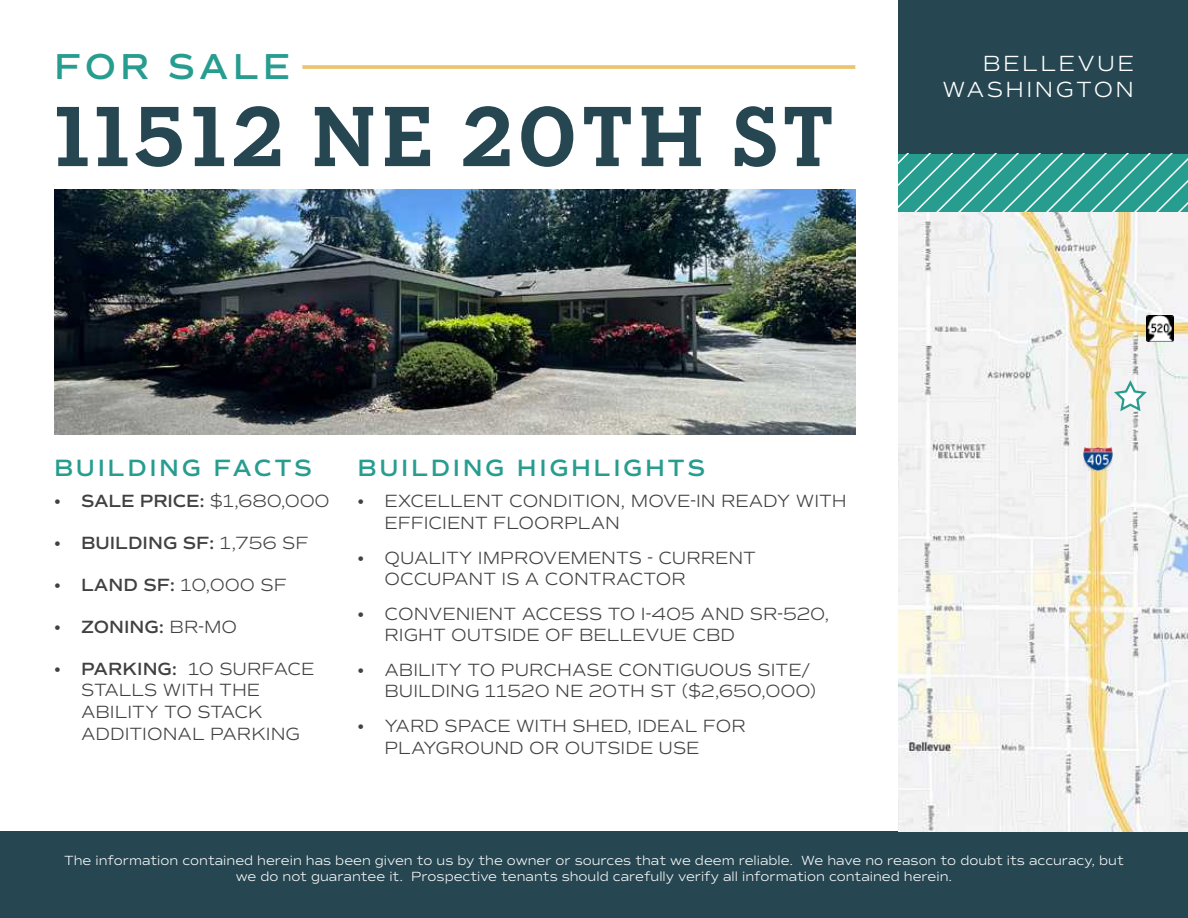
<style>
.page{position:relative;width:1188px;height:918px;background:#fff}
.page>*{position:absolute;margin:0;border:0;box-sizing:border-box;transform-origin:0 0}
.t1{font:700 87px "Neutraface Slab Text";letter-spacing:.05em;color:#264651}
.t2{font:600 36.6px "Commuters Sans";letter-spacing:.11em;color:#279d8f}
.t3{font:600 24px "Commuters Sans";letter-spacing:.11em;color:#279d8f}
.t4{font:300 22.35px/26.8px "Commuters Sans";letter-spacing:.11em;color:#fff;text-align:right}
.t5{font:300 18px/21.6px "Commuters Sans";color:#414042}
.t6{font:600 18px "Commuters Sans";color:#414042}
.t7{font:300 13.5px/16.2px "Commuters Sans";color:#fff;text-align:center}
.s1{font-family:"Azo Sans";font-weight:700}
.s2{font-weight:300}
.s3{font-weight:600}
</style>
<div class="page">
<div style="left:899px;top:0;width:289px;height:212px;background:#264651"></div>
<svg style="left:899px;top:154px;width:289px;height:58px;background:#3ca69a"></svg>
<svg style="left:302px;top:65px;width:553px;height:4px;background:#eac87a"></svg>
<div style="left:0;top:832px;width:1188px;height:86px;background:#264651"></div>
<img style="left:899px;top:212px;width:289px;height:620px">
<img style="left:54px;top:190px;width:801px;height:244px">
<svg style="left:1112px;top:380px;width:37px;height:33px"></svg>
<img style="left:1083px;top:447px;width:30px;height:24px">
<img style="left:1147px;top:315px;width:26px;height:27px">
<h2 class="t2" style="left:54px;top:44px;width:238px">FOR SALE</h2>
<p class="t4" style="left:943px;top:50px;width:193px">BELLEVUE<br>WASHINGTON</p>
<h1 class="t1" style="left:55px;top:81px;width:781px">11512 NE 20TH ST</h1>
<h3 class="t3" style="left:54px;top:453px;width:260px">BUILDING FACTS</h3>
<h3 class="t3" style="left:357px;top:453px;width:349px">BUILDING HIGHLIGHTS</h3>
<p class="t6" style="left:54px;top:490px;width:277px"><span class="s1">•</span> SALE PRICE: <span class="s2">$1,680,000</span></p>
<p class="t6" style="left:54px;top:532px;width:256px"><span class="s1">•</span> BUILDING SF: <span class="s2">1,756 SF</span></p>
<p class="t5" style="left:54px;top:574px;width:234px"><span class="s1">•</span> <span class="s3">LAND SF:</span> 10,000 SF</p>
<p class="t6" style="left:54px;top:616px;width:185px"><span class="s1">•</span> ZONING: <span class="s2">BR-MO</span></p>
<p class="t5" style="left:81px;top:658px;width:235px;text-indent:-27px"><span class="s1">•</span> <span class="s3">PARKING:</span> 10 SURFACE<br>STALLS WITH THE<br>ABILITY TO STACK<br>ADDITIONAL PARKING</p>
<p class="t5" style="left:384px;top:490px;width:464px;text-indent:-27px"><span class="s1">•</span> EXCELLENT CONDITION, MOVE-IN READY WITH<br>EFFICIENT FLOORPLAN</p>
<p class="t5" style="left:384px;top:547px;width:373px;text-indent:-27px"><span class="s1">•</span> QUALITY IMPROVEMENTS - CURRENT<br>OCCUPANT IS A CONTRACTOR</p>
<p class="t5" style="left:384px;top:603px;width:447px;text-indent:-27px"><span class="s1">•</span> CONVENIENT ACCESS TO I-405 AND SR-520,<br>RIGHT OUTSIDE OF BELLEVUE CBD</p>
<p class="t5" style="left:384px;top:659px;width:433px;text-indent:-27px"><span class="s1">•</span> ABILITY TO PURCHASE CONTIGUOUS SITE/<br>BUILDING 11520 NE 20TH ST ($2,650,000)</p>
<p class="t5" style="left:384px;top:715px;width:363px;text-indent:-27px"><span class="s1">•</span> YARD SPACE WITH SHED, IDEAL FOR<br>PLAYGROUND OR OUTSIDE USE</p>
<p class="t7" style="left:64px;top:853px;width:1061px">The information contained herein has been given to us by the owner or sources that we deem reliable. We have no reason to doubt its accuracy, but we do not guarantee it. Prospective tenants should carefully verify all information contained herein.</p>
</div>
